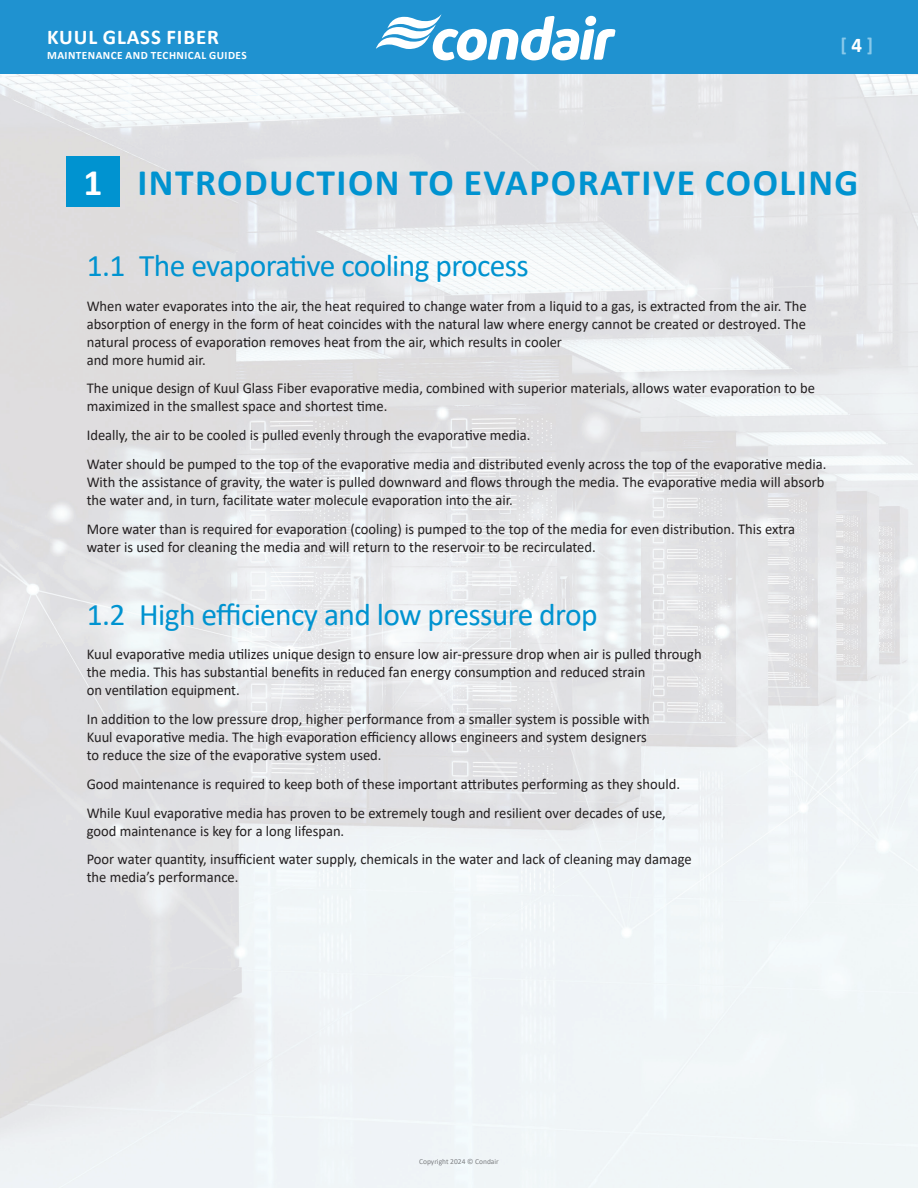
<style>
.page{position:relative;width:918px;height:1188px;background:#fff}
.page>*{position:absolute;margin:0;border:0;box-sizing:border-box;transform-origin:0 0}
.t1{font:700 37.5px "Calibri";letter-spacing:.04em;color:#0093d0}
.Subhead{font:31.5px "Calibri";letter-spacing:-.02em;color:#0093d0}
.t2{font:700 21px "Calibri";letter-spacing:.04em;color:#fff}
.t3{font:700 19.5px "Calibri";color:#89c9ea}
.Body_text{font:15px/18px "Calibri";color:#231f20}
.t4{font:700 11.25px "Calibri";letter-spacing:.04em;color:#fff}
.t5{font:7.5px "Calibri";color:#7d7f82}
.s1{font-size:21px;color:#fff}
.s2{color:#fff}
</style>
<div class="page">
<img style="left:0;top:74px;width:918px;height:1114px">
<div style="left:0;top:0;width:918px;height:74px;background:#1f92d0"></div>
<svg style="left:916px;top:76px;width:2px;height:9px"></svg>
<svg style="left:376px;top:14px;width:240px;height:46px"></svg>
<div style="left:66px;top:156px;width:54px;height:51px;background:#0093d0"></div>
<h3 class="t2" style="left:47px;top:22px;width:173px">KUUL GLASS FIBER</h3>
<p class="t4" style="left:47px;top:48px;width:201px">MAINTENANCE AND TECHNICAL GUIDES</p>
<h3 class="t3" style="left:840px;top:30px;width:34px">[<span class="s1">4</span>]</h3>
<p class="t1" style="left:83px;top:156px;width:777px"><span class="s2">1</span> INTRODUCTION TO EVAPORATIVE COOLING</p>
<p class="Subhead" style="left:87px;top:244px;width:444px">1.1 The evaporative cooling process</p>
<p class="Body_text" style="left:87px;top:296px;width:722px">When water evaporates into the air, the heat required to change water from a liquid to a gas, is extracted from the air. The absorption of energy in the form of heat coincides with the natural law where energy cannot be created or destroyed. The natural process of evaporation removes heat from the air, which results in cooler<br>and more humid air.</p>
<p class="Body_text" style="left:87px;top:379px;width:730px">The unique design of Kuul Glass Fiber evaporative media, combined with superior materials, allows water evaporation to be maximized in the smallest space and shortest time.</p>
<p class="Body_text" style="left:87px;top:426px;width:445px">Ideally, the air to be cooled is pulled evenly through the evaporative media.</p>
<p class="Body_text" style="left:87px;top:455px;width:741px">Water should be pumped to the top of the evaporative media and distributed evenly across the top of the evaporative media.<br>With the assistance of gravity, the water is pulled downward and flows through the media. The evaporative media will absorb the water and, in turn, facilitate water molecule evaporation into the air.</p>
<p class="Body_text" style="left:87px;top:520px;width:710px">More water than is required for evaporation (cooling) is pumped to the top of the media for even distribution. This extra water is used for cleaning the media and will return to the reservoir to be recirculated.</p>
<p class="Subhead" style="left:87px;top:593px;width:512px">1.2 High efficiency and low pressure drop</p>
<p class="Body_text" style="left:87px;top:645px;width:617px">Kuul evaporative media utilizes unique design to ensure low air-pressure drop when air is pulled through the media. This has substantial benefits in reduced fan energy consumption and reduced strain<br>on ventilation equipment.</p>
<p class="Body_text" style="left:87px;top:710px;width:565px">In addition to the low pressure drop, higher performance from a smaller system is possible with<br>Kuul evaporative media. The high evaporation efficiency allows engineers and system designers to reduce the size of the evaporative system used.</p>
<p class="Body_text" style="left:87px;top:774px;width:595px">Good maintenance is required to keep both of these important attributes performing as they should.</p>
<p class="Body_text" style="left:87px;top:803px;width:581px">While Kuul evaporative media has proven to be extremely tough and resilient over decades of use, good maintenance is key for a long lifespan.</p>
<p class="Body_text" style="left:87px;top:850px;width:606px">Poor water quantity, insufficient water supply, chemicals in the water and lack of cleaning may damage the media’s performance.</p>
<p class="t5" style="left:419px;top:1156px;width:81px">Copyright 2024 © Condair</p>
</div>
